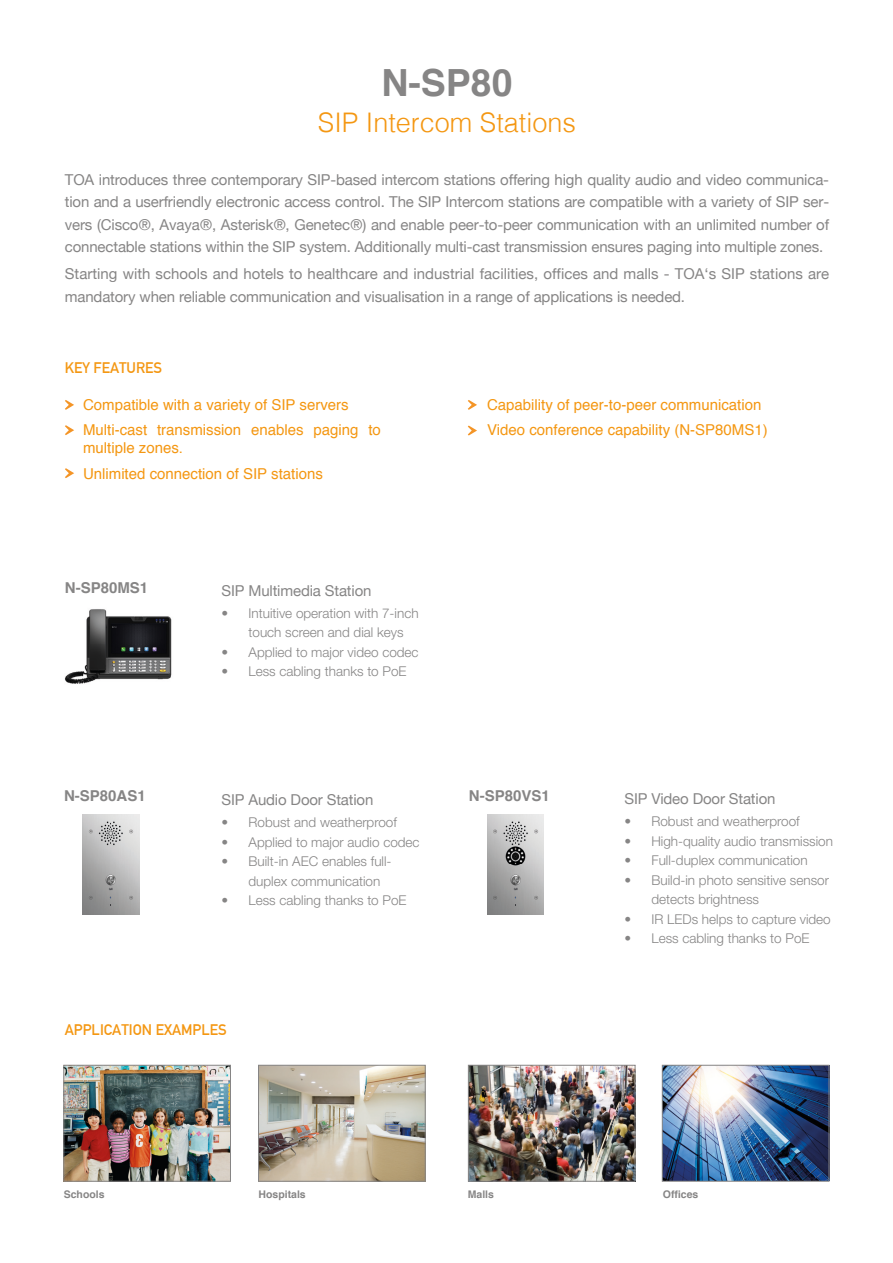
<style>
.page{position:relative;width:893px;height:1263px;background:#fff}
.page>*{position:absolute;margin:0;border:0;box-sizing:border-box;transform-origin:0 0}
.t1{font:700 37.5px "Helvetica";color:#868585}
.t2{font:300 27px "Helvetica";color:#f49712}
.t3{font:15px/22.5px "Helvetica Neue";letter-spacing:-.01em;color:#868585;text-align:justify}
.t4{font:15px/25.5px "Helvetica";color:#f49712}
.t5{font:700 15px "DIN Alternate";color:#f49712}
.t6{font:700 15px "Helvetica";color:#868585}
.t7{font:300 13.5px/19.5px "Helvetica Neue LT Std";color:#868585}
.t8{font:700 10.5px "Helvetica";color:#868585}
</style>
<div class="page">
<img style="left:66px;top:1067px;width:163px;height:112px">
<div style="left:64px;top:1065px;width:167px;height:116px;border:1px solid #868585"></div>
<img style="left:260px;top:1067px;width:163px;height:112px">
<div style="left:258px;top:1065px;width:167px;height:116px;border:1px solid #868585"></div>
<img style="left:470px;top:1067px;width:163px;height:112px">
<div style="left:468px;top:1065px;width:167px;height:116px;border:1px solid #868585"></div>
<img style="left:664px;top:1067px;width:163px;height:112px">
<div style="left:662px;top:1065px;width:167px;height:116px;border:1px solid #868585"></div>
<svg style="left:65px;top:400px;width:9px;height:10px"></svg>
<svg style="left:65px;top:425px;width:9px;height:10px"></svg>
<svg style="left:65px;top:468px;width:9px;height:10px"></svg>
<svg style="left:468px;top:400px;width:9px;height:10px"></svg>
<svg style="left:468px;top:425px;width:9px;height:10px"></svg>
<img style="left:65px;top:609px;width:107px;height:75px">
<img style="left:487px;top:815px;width:57px;height:99px">
<img style="left:82px;top:815px;width:57px;height:99px">
<h1 class="t1" style="left:381px;top:53px;width:133px">N-SP80</h1>
<h2 class="t2" style="left:318px;top:99px;width:260px">SIP Intercom Stations</h2>
<p class="t3" style="left:65px;top:169px;width:766px">TOA introduces three contemporary SIP-based intercom stations offering high quality audio and video communica&shy;tion and a userfriendly electronic access control. The SIP Intercom stations are compatible with a variety of SIP ser&shy;vers (Cisco ®, Avaya ®, Asterisk ®, Genetec ®) and enable peer-to-peer communication with an unlimited number of connectable stations within the SIP system. Additionally multi-cast transmission ensures paging into multiple zones.</p>
<p class="t3" style="left:65px;top:263px;width:766px">Starting with schools and hotels to healthcare and industrial facilities, offices and malls - TOA‘s SIP stations are mandatory when reliable communication and visualisation in a range of applications is needed.</p>
<p class="t5" style="left:65px;top:357px;width:99px">KEY FEATURES</p>
<p class="t4" style="left:83px;top:392px;width:299px">Compatible with a variety of SIP servers<br>Multi-cast transmission enables paging to</p>
<p class="t4" style="left:83px;top:436px;width:241px">multiple zones.<br>Unlimited connection of SIP stations</p>
<p class="t6" style="left:65px;top:575px;width:85px">N-SP80MS1</p>
<p class="t3" style="left:222px;top:580px;width:151px">SIP Multimedia Station</p>
<p class="t7" style="left:249px;top:603px;width:172px;text-indent:-27px">• Intuitive operation with 7-inch touch screen and dial keys</p>
<p class="t7" style="left:222px;top:642px;width:199px">• Applied to major video codec</p>
<p class="t7" style="left:222px;top:661px;width:187px">• Less cabling thanks to PoE</p>
<p class="t6" style="left:64px;top:783px;width:83px">N-SP80AS1</p>
<p class="t3" style="left:222px;top:789px;width:153px">SIP Audio Door Station</p>
<p class="t7" style="left:222px;top:812px;width:177px">• Robust and weatherproof</p>
<p class="t7" style="left:222px;top:832px;width:200px">• Applied to major audio codec</p>
<p class="t7" style="left:249px;top:851px;width:145px;text-indent:-27px">• Built-in AEC enables full&shy;duplex communication</p>
<p class="t7" style="left:222px;top:890px;width:187px">• Less cabling thanks to PoE</p>
<p class="t5" style="left:65px;top:1018px;width:164px">APPLICATION EXAMPLES</p>
<p class="t4" style="left:487px;top:392px;width:282px">Capability of peer-to-peer communication<br>Video conference capability (N-SP80MS1)</p>
<p class="t6" style="left:469px;top:783px;width:82px">N-SP80VS1</p>
<p class="t3" style="left:624px;top:788px;width:153px">SIP Video Door Station</p>
<p class="t7" style="left:624px;top:811px;width:177px">• Robust and weatherproof</p>
<p class="t7" style="left:624px;top:831px;width:210px">• High-quality audio transmission</p>
<p class="t7" style="left:624px;top:850px;width:185px">• Full-duplex communication</p>
<p class="t7" style="left:651px;top:870px;width:179px;text-indent:-27px">• Build-in photo sensitive sensor detects brightness</p>
<p class="t7" style="left:624px;top:909px;width:208px">• IR LEDs helps to capture video</p>
<p class="t7" style="left:624px;top:928px;width:187px">• Less cabling thanks to PoE</p>
<p class="t8" style="left:64px;top:1186px;width:42px">Schools</p>
<p class="t8" style="left:259px;top:1186px;width:49px">Hospitals</p>
<p class="t8" style="left:468px;top:1186px;width:28px">Malls</p>
<p class="t8" style="left:663px;top:1186px;width:37px">Offices</p>
</div>
